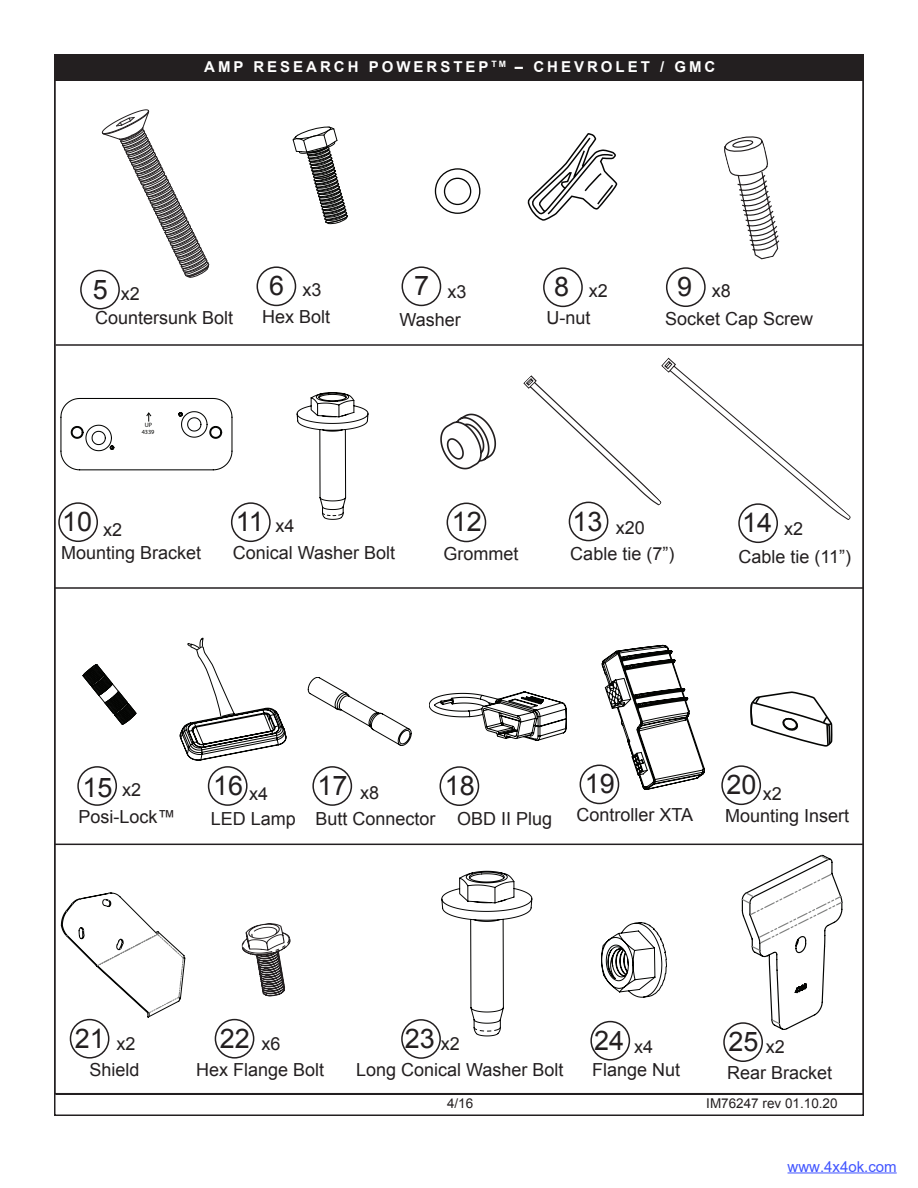
<style>
.page{position:relative;width:918px;height:1188px;background:#fff}
.page>*{position:absolute;margin:0;border:0;box-sizing:border-box;transform-origin:0 0}
.t1{font:27px "Arial";color:#231f20}
.t2{font:18px/26.7px "Arial";color:#231f20}
.t3{font:700 15px "Arial";letter-spacing:.2em;color:#fff}
.t4{font:15px "Arial";color:#4054ff}
.t5{font:13.5px "Arial";color:#231f20}
.t6{font:6.3px/6.9px "Myriad Pro";color:#040503;text-align:center}
.s1{font-size:27px}
.s2{font-size:18px}
</style>
<div class="page">
<div style="left:54px;top:55px;width:809px;height:26px;background:#231f20"></div>
<svg style="left:60px;top:397px;width:173px;height:74px"></svg>
<svg style="left:102px;top:109px;width:107px;height:169px"></svg>
<svg style="left:83px;top:664px;width:54px;height:61px"></svg>
<svg style="left:440px;top:414px;width:56px;height:55px"></svg>
<div style="left:666px;top:267px;width:40px;height:40px;border:2px solid #231f20;border-radius:50%"></div>
<div style="left:447px;top:503px;width:39px;height:39px;border:2px solid #231f20;border-radius:50%"></div>
<div style="left:738px;top:503px;width:40px;height:40px;border:2px solid #231f20;border-radius:50%"></div>
<svg style="left:724px;top:136px;width:56px;height:124px"></svg>
<svg style="left:523px;top:357px;width:328px;height:173px"></svg>
<div style="left:77px;top:766px;width:40px;height:40px;border:2px solid #231f20;border-radius:50%"></div>
<div style="left:569px;top:502px;width:39px;height:39px;border:2px solid #231f20;border-radius:50%"></div>
<div style="left:208px;top:766px;width:40px;height:40px;border:2px solid #231f20;border-radius:50%"></div>
<svg style="left:180px;top:637px;width:106px;height:123px"></svg>
<hr style="left:56px;top:1094px;width:808px;height:1px;background:#231f20">
<svg style="left:528px;top:133px;width:89px;height:88px"></svg>
<div style="left:543px;top:267px;width:40px;height:40px;border:2px solid #231f20;border-radius:50%"></div>
<div style="left:402px;top:266px;width:39px;height:40px;border:2px solid #231f20;border-radius:50%"></div>
<svg style="left:435px;top:168px;width:45px;height:46px"></svg>
<div style="left:257px;top:266px;width:39px;height:40px;border:2px solid #231f20;border-radius:50%"></div>
<svg style="left:292px;top:126px;width:56px;height:99px"></svg>
<div style="left:80px;top:270px;width:40px;height:40px;border:2px solid #231f20;border-radius:50%"></div>
<svg style="left:602px;top:645px;width:103px;height:145px"></svg>
<div style="left:312px;top:766px;width:40px;height:40px;border:2px solid #231f20;border-radius:50%"></div>
<svg style="left:308px;top:677px;width:104px;height:69px"></svg>
<svg style="left:429px;top:692px;width:138px;height:49px"></svg>
<div style="left:440px;top:766px;width:39px;height:40px;border:2px solid #231f20;border-radius:50%"></div>
<div style="left:231px;top:502px;width:40px;height:40px;border:2px solid #231f20;border-radius:50%"></div>
<svg style="left:297px;top:392px;width:71px;height:128px"></svg>
<div style="left:58px;top:502px;width:40px;height:40px;border:2px solid #231f20;border-radius:50%"></div>
<div style="left:580px;top:765px;width:39px;height:39px;border:2px solid #231f20;border-radius:50%"></div>
<div style="left:70px;top:1019px;width:39px;height:40px;border:2px solid #231f20;border-radius:50%"></div>
<div style="left:215px;top:1019px;width:39px;height:40px;border:2px solid #231f20;border-radius:50%"></div>
<svg style="left:61px;top:892px;width:125px;height:126px"></svg>
<svg style="left:241px;top:923px;width:50px;height:74px"></svg>
<div style="left:401px;top:1019px;width:40px;height:40px;border:2px solid #231f20;border-radius:50%"></div>
<svg style="left:441px;top:871px;width:91px;height:165px"></svg>
<div style="left:590px;top:1021px;width:40px;height:40px;border:2px solid #231f20;border-radius:50%"></div>
<svg style="left:601px;top:922px;width:66px;height:76px"></svg>
<div style="left:721px;top:765px;width:40px;height:40px;border:2px solid #231f20;border-radius:50%"></div>
<svg style="left:750px;top:691px;width:83px;height:56px"></svg>
<div style="left:723px;top:1022px;width:40px;height:40px;border:2px solid #231f20;border-radius:50%"></div>
<svg style="left:741px;top:854px;width:102px;height:177px"></svg>
<div style="left:54px;top:54px;width:810px;height:27px;border:2px solid #231f20"></div>
<hr style="left:56px;top:344px;width:808px;height:2px;background:#231f20">
<hr style="left:54px;top:587px;width:809px;height:2px;background:#231f20">
<hr style="left:54px;top:844px;width:810px;height:1px;background:#231f20">
<hr style="left:788px;top:1173px;width:109px;height:1px;background:#4054ff">
<p class="t3" style="left:204px;top:57px;width:513px">AMP RESEARCH POWERSTEP <sup>TM</sup> – CHEVROLET / GMC</p>
<h1 class="t1" style="left:93px;top:272px;width:17px">5</h1>
<p class="t2" style="left:95px;top:305px;width:140px">Countersunk Bolt</p>
<p class="t2" style="left:121px;top:281px;width:21px">x2</p>
<p class="t2" style="left:269px;top:277px;width:54px"><span class="s1">6</span> x3</p>
<p class="t2" style="left:448px;top:278px;width:21px">x3</p>
<p class="t2" style="left:262px;top:304px;width:70px">Hex Bolt</p>
<h1 class="t1" style="left:414px;top:268px;width:17px">7</h1>
<p class="t2" style="left:400px;top:306px;width:63px">Washer</p>
<p class="t2" style="left:546px;top:278px;width:63px;text-indent:8px"><span class="s1">8</span> x2<br>U-nut</p>
<p class="t2" style="left:677px;top:278px;width:55px"><span class="s1">9</span> x8</p>
<p class="t2" style="left:665px;top:306px;width:150px">Socket Cap Screw</p>
<p class="t6" style="left:142px;top:422px;width:14px">UP<br>4339</p>
<h1 class="t1" style="left:62px;top:504px;width:62px">10 <sub>x2</sub></h1>
<p class="t2" style="left:61px;top:540px;width:142px">Mounting Bracket</p>
<h1 class="t1" style="left:236px;top:504px;width:60px">11 <span class="s2">x4</span></h1>
<p class="t2" style="left:233px;top:540px;width:164px">Conical Washer Bolt</p>
<h1 class="t1" style="left:452px;top:504px;width:32px">12</h1>
<p class="t2" style="left:443px;top:540px;width:77px">Grommet</p>
<p class="t2" style="left:572px;top:514px;width:74px"><sup>13</sup> x20</p>
<p class="t2" style="left:570px;top:541px;width:106px">Cable tie (7”)</p>
<h1 class="t1" style="left:742px;top:505px;width:63px">14 <sub>x2</sub></h1>
<p class="t2" style="left:739px;top:544px;width:114px">Cable tie (11”)</p>
<h1 class="t1" style="left:83px;top:769px;width:32px">15</h1>
<p class="t2" style="left:78px;top:804px;width:99px">Posi-Lock™</p>
<p class="t2" style="left:122px;top:776px;width:21px">x2</p>
<h1 class="t1" style="left:213px;top:768px;width:32px">16</h1>
<p class="t2" style="left:211px;top:806px;width:87px">LED Lamp</p>
<p class="t2" style="left:249px;top:781px;width:21px">x4</p>
<h1 class="t1" style="left:318px;top:768px;width:32px">17</h1>
<p class="t2" style="left:316px;top:806px;width:122px">Butt Connector</p>
<p class="t2" style="left:360px;top:779px;width:21px">x8</p>
<h1 class="t1" style="left:445px;top:768px;width:32px">18</h1>
<p class="t2" style="left:457px;top:806px;width:97px">OBD II Plug</p>
<h1 class="t1" style="left:585px;top:766px;width:32px">19</h1>
<p class="t2" style="left:577px;top:802px;width:118px">Controller XTA</p>
<h1 class="t1" style="left:727px;top:767px;width:32px">20</h1>
<p class="t2" style="left:725px;top:803px;width:126px">Mounting Insert</p>
<p class="t2" style="left:763px;top:781px;width:21px">x2</p>
<h1 class="t1" style="left:75px;top:1021px;width:32px">21</h1>
<p class="t2" style="left:90px;top:1057px;width:52px">Shield</p>
<p class="t2" style="left:116px;top:1030px;width:21px">x2</p>
<h1 class="t1" style="left:220px;top:1021px;width:62px">22 <span class="s2">x6</span></h1>
<p class="t2" style="left:196px;top:1057px;width:130px">Hex Flange Bolt</p>
<h1 class="t1" style="left:405px;top:1021px;width:57px">23 <span class="s2">x2</span></h1>
<p class="t2" style="left:356px;top:1057px;width:209px">Long Conical Washer Bolt</p>
<h1 class="t1" style="left:594px;top:1023px;width:60px">24 <sub>x4</sub></h1>
<p class="t2" style="left:592px;top:1057px;width:90px">Flange Nut</p>
<h1 class="t1" style="left:728px;top:1024px;width:32px">25</h1>
<p class="t2" style="left:727px;top:1060px;width:107px">Rear Bracket</p>
<p class="t2" style="left:766px;top:1033px;width:21px">x2</p>
<p class="t5" style="left:447px;top:1095px;width:28px">4/16</p>
<p class="t5" style="left:706px;top:1095px;width:133px">IM76247 rev 01.10.20</p>
<p class="t4" style="left:788px;top:1156px;width:111px">www.4x4ok.com</p>
</div>
